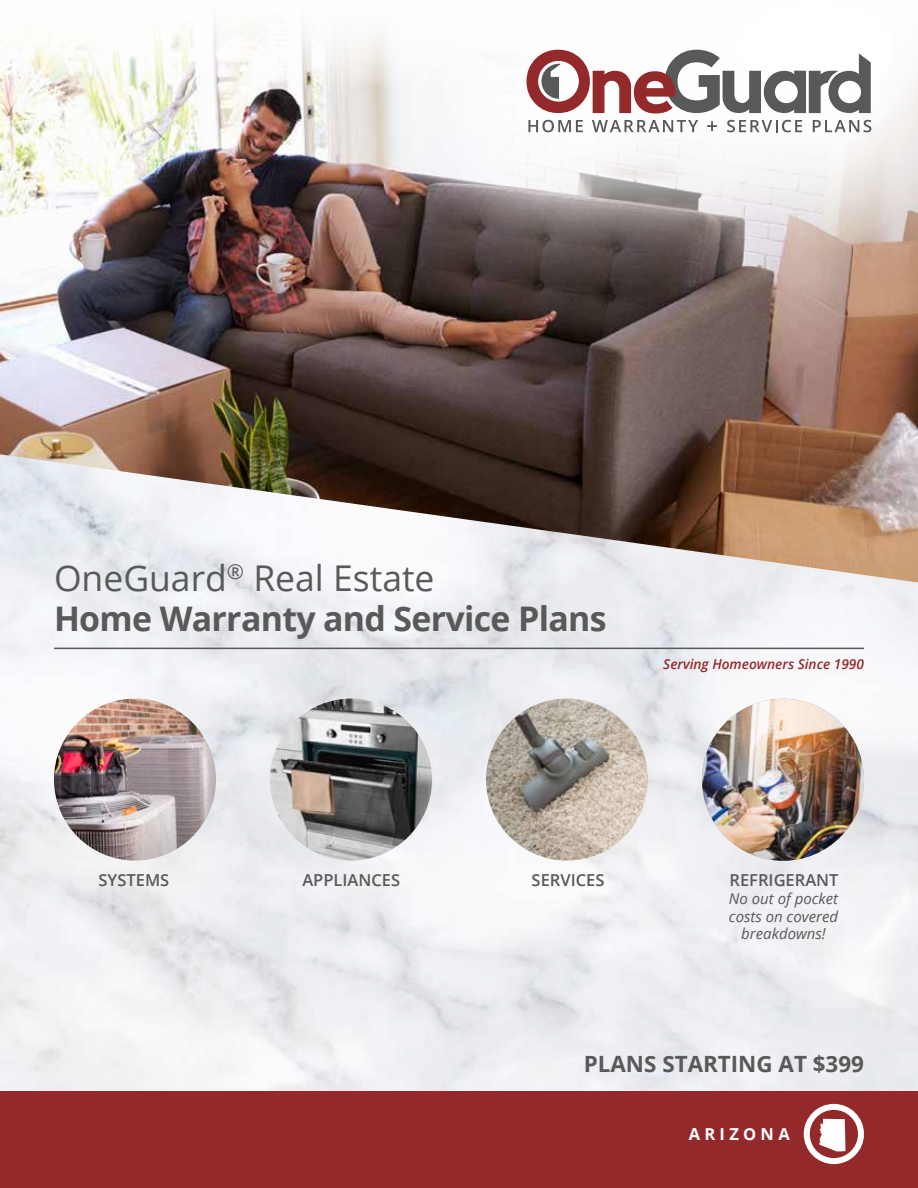
<style>
.page{position:relative;width:918px;height:1188px;background:#fff}
.page>*{position:absolute;margin:0;border:0;box-sizing:border-box;transform-origin:0 0}
.t1{font:35.55px "Open Sans";color:#585959}
.t2{font:700 33.9px "Open Sans";letter-spacing:-.02em;color:#585959}
.t3{font:700 22.35px "Open Sans";color:#585959}
.t4{font:600 16.5px "Open Sans";color:#585959}
.t5{font:700 16.5px "Open Sans";letter-spacing:.26em;color:#fff}
.t6{font:italic 15px/17.2px "Open Sans";color:#585959;text-align:center}
.t7{font:italic 600 13.65px "Open Sans";color:#94292b}
</style>
<div class="page">
<img style="left:0;top:584px;width:918px;height:508px">
<img style="left:0;top:19px;width:918px;height:564px">
<div style="left:0;top:1092px;width:918px;height:96px;background:#94292b"></div>
<svg style="left:807px;top:1107px;width:54px;height:54px"></svg>
<div style="left:804px;top:1104px;width:60px;height:60px;border:6px solid #fff;border-radius:50%"></div>
<svg style="left:819px;top:1119px;width:27px;height:33px"></svg>
<img style="left:54px;top:699px;width:162px;height:162px;border-radius:81px">
<img style="left:270px;top:699px;width:162px;height:162px;border-radius:81px">
<img style="left:486px;top:699px;width:162px;height:162px;border-radius:81px">
<hr style="left:54px;top:648px;width:810px;height:1px;background:#585959">
<svg style="left:367px;top:19px;width:551px;height:275px"></svg>
<svg style="left:528px;top:120px;width:55px;height:12px"></svg>
<svg style="left:592px;top:120px;width:106px;height:12px"></svg>
<svg style="left:707px;top:121px;width:10px;height:10px"></svg>
<svg style="left:727px;top:120px;width:75px;height:12px"></svg>
<svg style="left:813px;top:120px;width:58px;height:12px"></svg>
<svg style="left:526px;top:50px;width:345px;height:64px"></svg>
<img style="left:702px;top:699px;width:162px;height:162px;border-radius:81px">
<h1 class="t1" style="left:54px;top:554px;width:382px">OneGuard<sup>®</sup> Real Estate</h1>
<h2 class="t2" style="left:54px;top:594px;width:554px">Home Warranty and Service Plans</h2>
<p class="t7" style="left:663px;top:655px;width:202px">Serving Homeowners Since 1990</p>
<p class="t4" style="left:99px;top:869px;width:72px">SYSTEMS</p>
<p class="t4" style="left:302px;top:869px;width:99px">APPLIANCES</p>
<p class="t4" style="left:532px;top:869px;width:74px">SERVICES</p>
<p class="t4" style="left:730px;top:869px;width:110px">REFRIGERANT</p>
<p class="t6" style="left:729px;top:890px;width:111px">No out of pocket costs on covered breakdowns!</p>
<h3 class="t3" style="left:584px;top:1048px;width:282px">PLANS STARTING AT $399</h3>
<p class="t5" style="left:689px;top:1122px;width:102px">ARIZONA</p>
</div>
